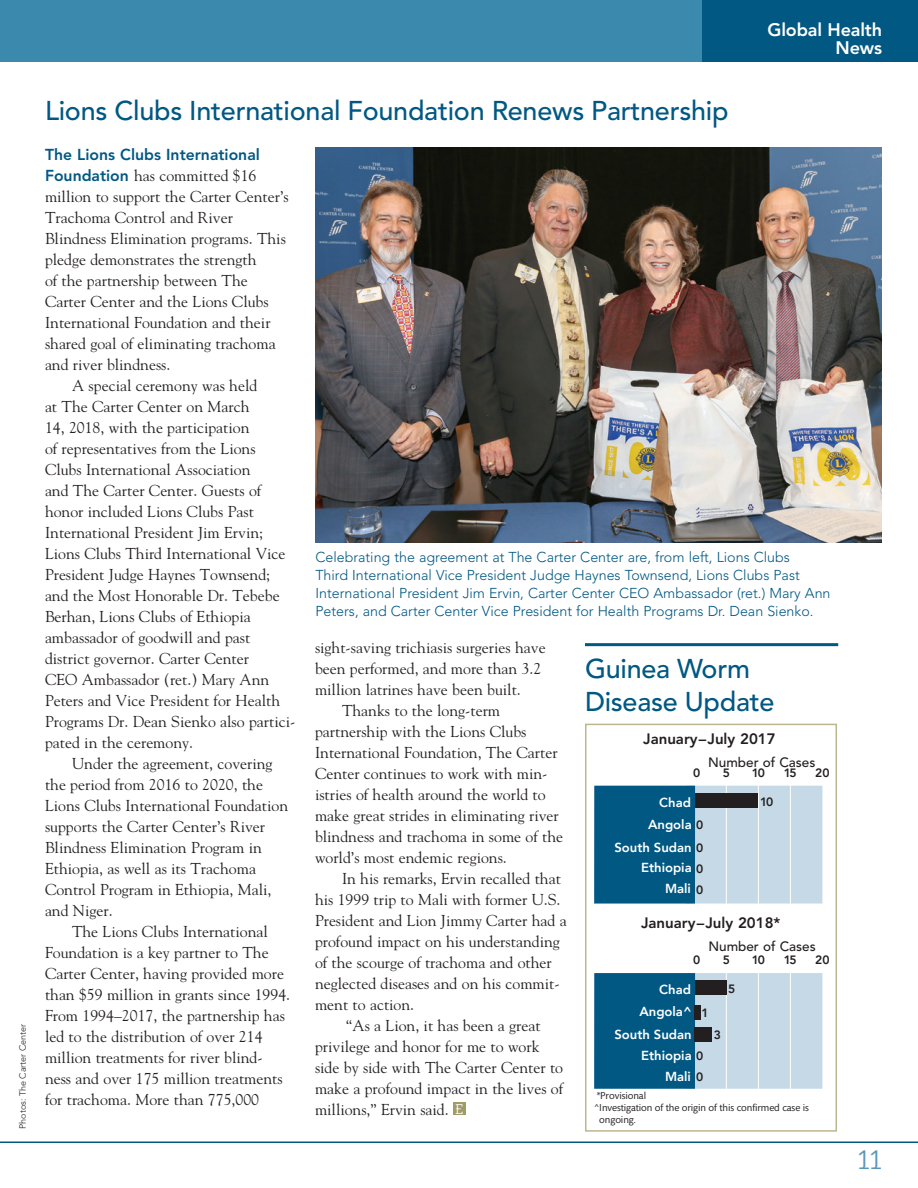
<style>
.page{position:relative;width:918px;height:1188px;background:#fff}
.page>*{position:absolute;margin:0;border:0;box-sizing:border-box;transform-origin:0 0}
.Avenir_Headline{font:500 27px/33px "Avenir";letter-spacing:-.01em;color:#005883}
.Body_Copy{font:27px "Lean OFY";color:#5a98ba}
.t1{font:800 18px/18px "Avenir";letter-spacing:-.01em;color:#fff;text-align:right}
.Body_Copy-2{font:15.75px/21px "Goudy";color:#231f20}
.Body_No_Indent{font:15.75px/21px "Goudy";color:#231f20}
.Avenir_Chart_Head{font:800 15px "Avenir";color:#231f20}
.t2{font:300 14.25px/18px "Avenir";color:#005883}
.Avenir_Chart_Head-2{font:500 13.5px "Avenir";color:#231f20}
.t3{font:800 13.05px/21px "Avenir";color:#fff;text-align:right}
.t4{font:800 12.15px "Avenir";letter-spacing:-.1em;color:#231f20}
.Table_Body{font:10.2px/12px "Mundo Sans Std";letter-spacing:-.01em;color:#231f20}
.Photo_Credit{font:300 9px "Avenir";color:#231f20}
.s1{font-family:"Avenir";font-weight:800;color:#005883}
.s2{font-family:"Lean OFY";font-size:14.25px;color:#fff}
.s3{font-size:12.15px;color:#231f20}
</style>
<div class="page">
<hr style="left:0;top:1142px;width:918px;height:1px;background:#005883">
<div style="left:702px;top:0;width:216px;height:62px;background:#005883"></div>
<div style="left:0;top:0;width:702px;height:62px;background:#3c89ae"></div>
<div style="left:453px;top:1103px;width:12px;height:12px;background:#a19b68"></div>
<img style="left:315px;top:148px;width:567px;height:394px">
<hr style="left:585px;top:643px;width:253px;height:3px;background:#005883">
<div style="left:585px;top:724px;width:252px;height:408px;background:#fff;border:2px solid #bdb691"></div>
<div style="left:695px;top:786px;width:127px;height:118px;background:#c5d9e7"></div>
<hr style="left:726px;top:782px;width:1px;height:123px;background:#fff">
<hr style="left:758px;top:782px;width:1px;height:123px;background:#fff">
<hr style="left:790px;top:782px;width:1px;height:123px;background:#fff">
<div style="left:695px;top:793px;width:63px;height:15px;background:#231f20"></div>
<div style="left:594px;top:786px;width:101px;height:118px;background:#005883"></div>
<div style="left:695px;top:973px;width:127px;height:116px;background:#c5d9e7"></div>
<hr style="left:726px;top:969px;width:1px;height:120px;background:#fff">
<hr style="left:758px;top:969px;width:1px;height:120px;background:#fff">
<hr style="left:790px;top:969px;width:1px;height:120px;background:#fff">
<div style="left:695px;top:980px;width:31px;height:15px;background:#231f20"></div>
<div style="left:594px;top:973px;width:101px;height:116px;background:#005883"></div>
<div style="left:695px;top:1005px;width:6px;height:15px;background:#231f20"></div>
<div style="left:695px;top:1027px;width:17px;height:15px;background:#231f20"></div>
<p class="Photo_Credit" style="left:18px;top:1129px;width:107px;rotate:-90deg">Photos: The Carter Center</p>
<p class="Avenir_Headline" style="left:45px;top:95px;width:685px">Lions Clubs International Foundation Renews Partnership</p>
<p class="t1" style="left:768px;top:21px;width:116px">Global Health<br>News</p>
<p class="Body_No_Indent" style="left:45px;top:143px;width:245px"><span class="s1">The Lions Clubs International<br>Foundation</span> has committed $16 million to support the Carter Center’s<br>Trachoma Control and River<br>Blindness Elimination programs. This pledge demonstrates the strength<br>of the partnership between The<br>Carter Center and the Lions Clubs<br>International Foundation and their shared goal of eliminating trachoma and river blindness.</p>
<p class="Body_Copy-2" style="left:45px;top:374px;width:252px;text-indent:27px">A special ceremony was held<br>at The Carter Center on March<br>14, 2018, with the participation<br>of representatives from the Lions<br>Clubs International Association<br>and The Carter Center. Guests of honor included Lions Clubs Past<br>International President Jim Ervin;<br>Lions Clubs Third International Vice<br>President Judge Haynes Townsend; and the Most Honorable Dr. Tebebe<br>Berhan, Lions Clubs of Ethiopia ambassador of goodwill and past district governor. Carter Center<br>CEO Ambassador (ret.) Mary Ann<br>Peters and Vice President for Health<br>Programs Dr. Dean Sienko also partici&shy;pated in the ceremony.</p>
<p class="Body_Copy-2" style="left:45px;top:752px;width:245px;text-indent:27px">Under the agreement, covering the period from 2016 to 2020, the<br>Lions Clubs International Foundation supports the Carter Center’s River<br>Blindness Elimination Program in<br>Ethiopia, as well as its Trachoma<br>Control Program in Ethiopia, Mali, and Niger.</p>
<p class="Body_Copy-2" style="left:45px;top:920px;width:247px;text-indent:27px">The Lions Clubs International Foundation is a key partner to The Carter Center, having provided more than $59 million in grants since 1994.<br>From 1994–2017, the partnership has led to the distribution of over 214 million treatments for river blind&shy;ness and over 175 million treatments for trachoma. More than 775,000</p>
<p class="t2" style="left:315px;top:548px;width:517px">Celebrating the agreement at The Carter Center are, from left, Lions Clubs<br>Third International Vice President Judge Haynes Townsend, Lions Clubs Past International President Jim Ervin, Carter Center CEO Ambassador (ret.) Mary Ann Peters, and Carter Center Vice President for Health Programs Dr. Dean Sienko.</p>
<p class="Body_Copy-2" style="left:315px;top:636px;width:232px">sight-saving trichiasis surgeries have been performed, and more than 3.2 million latrines have been built.</p>
<p class="Body_Copy-2" style="left:315px;top:699px;width:250px;text-indent:27px">Thanks to the long-term partnership with the Lions Clubs International Foundation, The Carter Center continues to work with min&shy;istries of health around the world to make great strides in eliminating river blindness and trachoma in some of the world’s most endemic regions.</p>
<p class="Body_Copy-2" style="left:315px;top:867px;width:253px;text-indent:27px">In his remarks, Ervin recalled that his 1999 trip to Mali with former U.S.<br>President and Lion Jimmy Carter had a profound impact on his understanding of the scourge of trachoma and other neglected diseases and on his commit&shy;ment to action.</p>
<p class="Body_Copy-2" style="left:315px;top:1014px;width:250px;text-indent:31px">“As a Lion, it has been a great privilege and honor for me to work side by side with The Carter Center to make a profound impact in the lives of millions,” Ervin said. <span class="s2">E</span></p>
<p class="Avenir_Headline" style="left:585px;top:652px;width:191px">Guinea Worm<br>Disease Update</p>
<p class="Avenir_Chart_Head" style="left:643px;top:730px;width:134px">January–July 2017</p>
<p class="t4" style="left:723px;top:764px;width:9px">5</p>
<p class="t4" style="left:752px;top:764px;width:15px">10</p>
<p class="t4" style="left:784px;top:764px;width:14px">15</p>
<p class="t4" style="left:815px;top:764px;width:16px">20</p>
<p class="Avenir_Chart_Head-2" style="left:708px;top:754px;width:109px">Number of Cases</p>
<p class="t4" style="left:693px;top:764px;width:9px">0</p>
<p class="t3" style="left:659px;top:792px;width:33px">Chad</p>
<p class="t4" style="left:760px;top:792px;width:15px">10</p>
<p class="t3" style="left:648px;top:814px;width:57px">Angola <span class="s3">0</span></p>
<p class="t3" style="left:614px;top:837px;width:90px">South Sudan <span class="s3">0</span></p>
<p class="t3" style="left:641px;top:857px;width:64px">Ethiopia <span class="s3">0<br></span>Mali <span class="s3">0</span></p>
<p class="Avenir_Chart_Head" style="left:641px;top:914px;width:141px">January–July 2018*</p>
<p class="Avenir_Chart_Head-2" style="left:708px;top:938px;width:109px">Number of Cases</p>
<p class="t4" style="left:693px;top:951px;width:9px">0</p>
<p class="t4" style="left:723px;top:951px;width:9px">5</p>
<p class="t4" style="left:752px;top:951px;width:15px">10</p>
<p class="t4" style="left:784px;top:951px;width:14px">15</p>
<p class="t4" style="left:815px;top:951px;width:16px">20</p>
<p class="t3" style="left:659px;top:979px;width:33px">Chad</p>
<p class="t3" style="left:614px;top:1024px;width:79px">South Sudan</p>
<p class="t3" style="left:639px;top:1001px;width:54px">Angola^</p>
<p class="t4" style="left:702px;top:1003px;width:9px">1</p>
<p class="t4" style="left:714px;top:1026px;width:9px">3</p>
<p class="t3" style="left:641px;top:1045px;width:64px">Ethiopia <span class="s3">0<br></span>Mali <span class="s3">0</span></p>
<p class="t4" style="left:728px;top:979px;width:9px">5</p>
<p class="Table_Body" style="left:597px;top:1090px;width:51px">*Provisional</p>
<p class="Table_Body" style="left:599px;top:1102px;width:211px;text-indent:-5px">^Investigation of the origin of this confirmed case is ongoing.</p>
<p class="Body_Copy" style="left:858px;top:1143px;width:26px">11</p>
</div>
